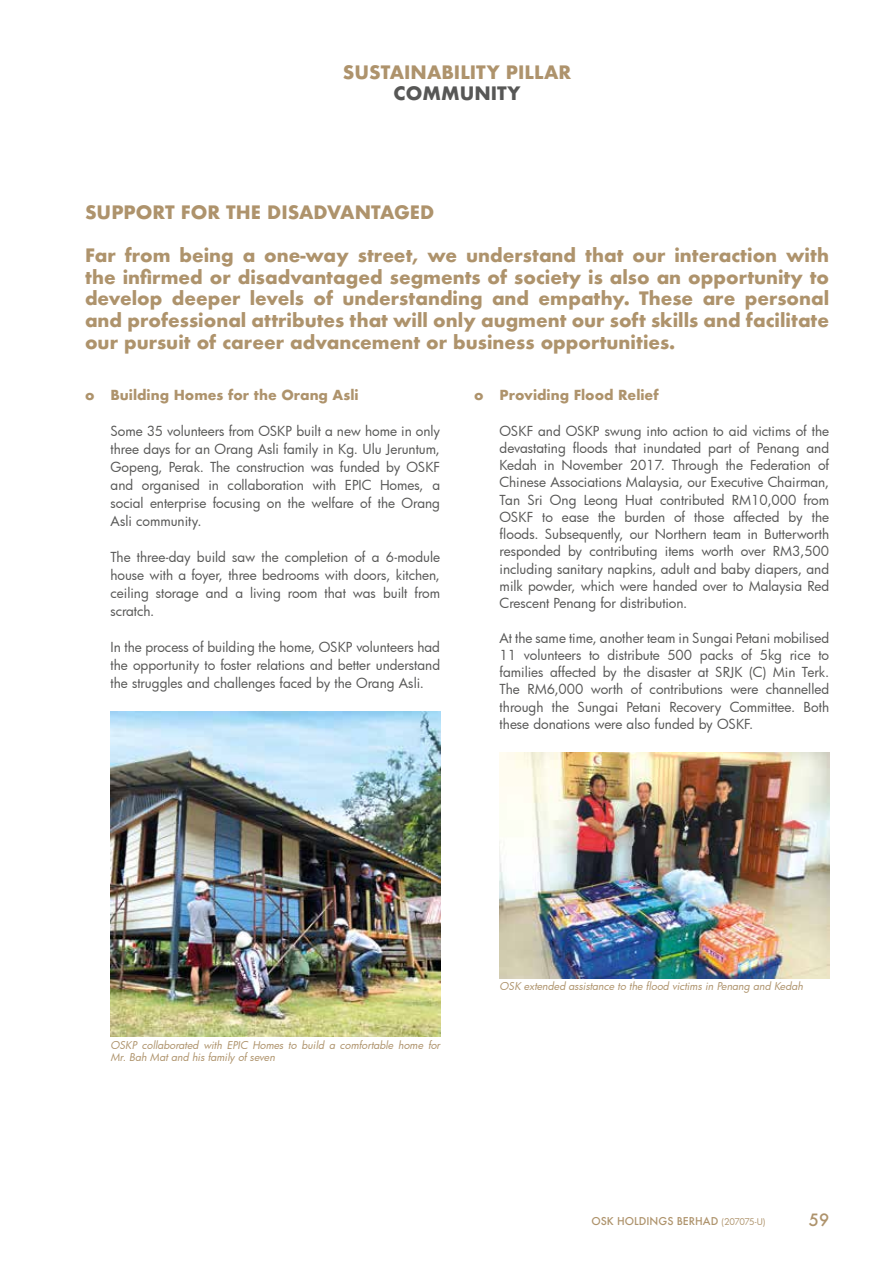
<style>
.page{position:relative;width:893px;height:1263px;background:#fff}
.page>*{position:absolute;margin:0;border:0;box-sizing:border-box;transform-origin:0 0}
.t1{font:700 18px/21.6px "Futura";color:#ae936c;text-align:justify}
.t2{font:700 18px "Futura";color:#575756}
.t3{font:500 16.5px "Futura";color:#ae936c}
.t4{font:13.5px/17.2px "Futura";color:#575756;text-align:justify}
.t5{font:700 13.5px "Futura";color:#ae936c}
.t6{font:italic 10.5px/12.6px "Futura";color:#ae936c}
.t7{font:500 10.5px "Futura";color:#ae936c}
.s1{font-weight:400;font-size:9px}
</style>
<div class="page">
<img style="left:111px;top:712px;width:329px;height:324px">
<img style="left:500px;top:753px;width:329px;height:225px">
<h1 class="t1" style="left:343px;top:61px;width:230px">SUSTAINABILITY PILLAR</h1>
<h1 class="t2" style="left:394px;top:81px;width:129px">COMMUNITY</h1>
<h1 class="t1" style="left:85px;top:201px;width:351px">SUPPORT FOR THE DISADVANTAGED</h1>
<p class="t1" style="left:85px;top:245px;width:746px">Far from being a one-way street, we understand that our interaction with the infirmed or disadvantaged segments of society is also an opportunity to develop deeper levels of understanding and empathy. These are personal and professional attributes that will only augment our soft skills and facilitate our pursuit of career advancement or business opportunities.</p>
<p class="t5" style="left:85px;top:385px;width:275px">o Building Homes for the Orang Asli</p>
<p class="t4" style="left:111px;top:421px;width:331px;line-height:18px">Some 35 volunteers from OSKP built a new home in only three days for an Orang Asli family in Kg. Ulu Jeruntum, Gopeng, Perak. The construction was funded by OSKF and organised in collaboration with EPIC Homes, a social enterprise focusing on the welfare of the Orang Asli community.</p>
<p class="t4" style="left:111px;top:547px;width:331px;line-height:18px">The three-day build saw the completion of a 6-module house with a foyer, three bedrooms with doors, kitchen, ceiling storage and a living room that was built from scratch.</p>
<p class="t4" style="left:111px;top:637px;width:331px;line-height:18px">In the process of building the home, OSKP volunteers had the opportunity to foster relations and better understand the struggles and challenges faced by the Orang Asli.</p>
<p class="t5" style="left:474px;top:385px;width:186px">o Providing Flood Relief</p>
<p class="t4" style="left:500px;top:422px;width:331px">OSKF and OSKP swung into action to aid victims of the devastating floods that inundated part of Penang and Kedah in November 2017. Through the Federation of Chinese Associations Malaysia, our Executive Chairman, Tan Sri Ong Leong Huat contributed RM10,000 from OSKF to ease the burden of those affected by the floods. Subsequently, our Northern team in Butterworth responded by contributing items worth over RM3,500 including sanitary napkins, adult and baby diapers, and milk powder, which were handed over to Malaysia Red Crescent Penang for distribution.</p>
<p class="t4" style="left:500px;top:629px;width:331px">At the same time, another team in Sungai Petani mobilised 11 volunteers to distribute 500 packs of 5kg rice to families affected by the disaster at SRJK (C) Min Terk.<br>The RM6,000 worth of contributions were channelled through the Sungai Petani Recovery Committee. Both these donations were also funded by OSKF.</p>
<p class="t6" style="left:111px;top:1038px;width:331px">OSKP collaborated with EPIC Homes to build a comfortable home for<br>Mr. Bah Mat and his family of seven</p>
<p class="t6" style="left:500px;top:980px;width:305px">OSK extended assistance to the flood victims in Penang and Kedah</p>
<p class="t7" style="left:591px;top:1214px;width:175px">OSK HOLDINGS BERHAD <span class="s1">(207075-U)</span></p>
<p class="t3" style="left:809px;top:1208px;width:22px">59</p>
</div>
